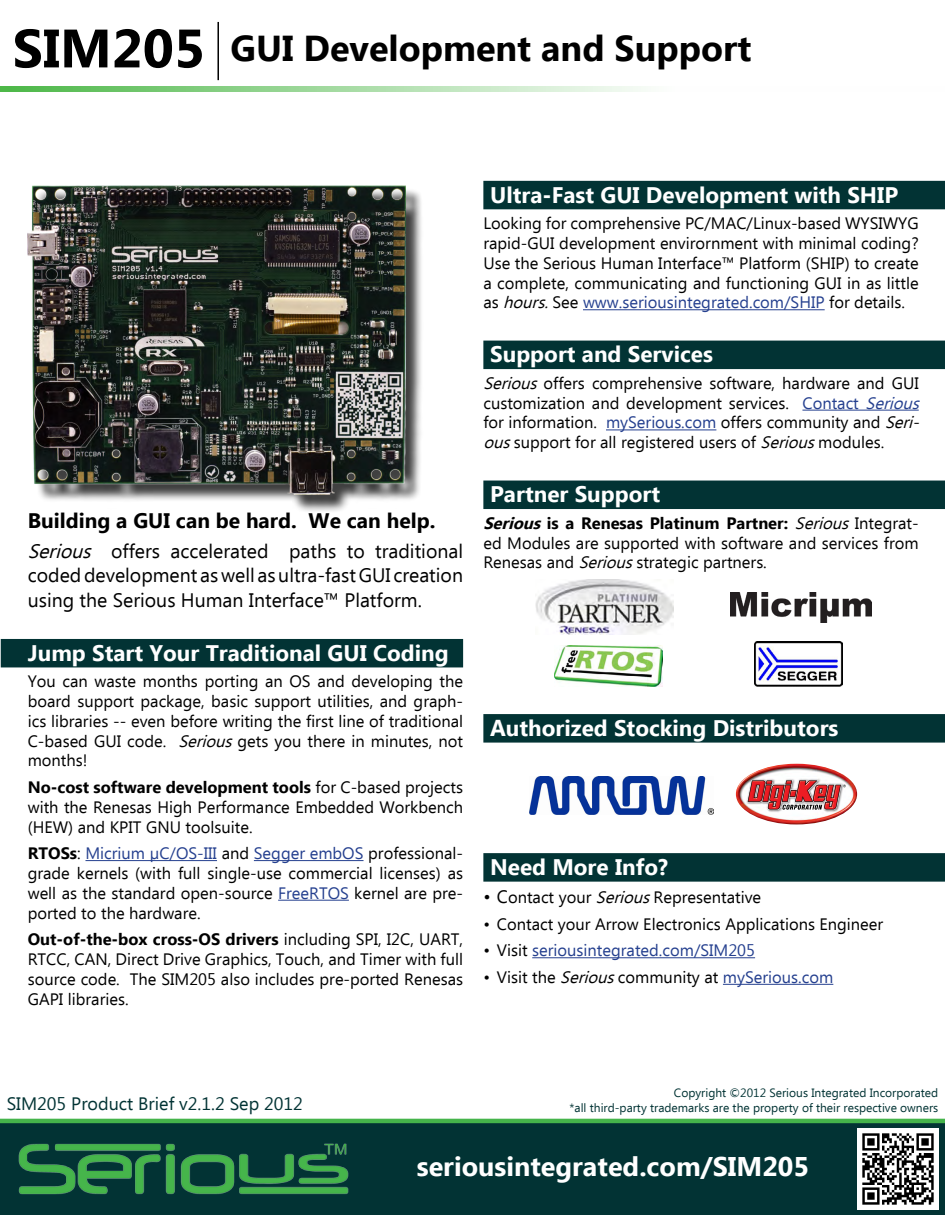
<style>
.page{position:relative;width:945px;height:1215px;background:#fff}
.page>*{position:absolute;margin:0;border:0;box-sizing:border-box;transform-origin:0 0}
.t1{font:700 36px "Ebrima";color:#000}
.t2{font:700 27px "Ebrima";color:#fff}
.t3{font:700 22.5px "Ebrima";color:#fff}
.t4{font:700 21px "Ebrima";color:#000}
.t5{font:19.5px/23.4px "Ebrima";color:#000}
.t6{font:18px "Ebrima";color:#023334}
.t7{font:16.5px/19.8px "Ebrima";color:#000;text-align:justify}
.t8{font:16.5px "Ebrima";color:#25408f}
.t9{font:12px "Ebrima";color:#023334}
.s1{font-size:54px}
.s2{font-style:italic}
.s3{font-weight:700}
.s4{color:#25408f}
.s5{font-style:italic;color:#25408f}
.s6{font-weight:700;font-style:italic}
.s7{font-size:18px}
.s8{color:#000}
</style>
<div class="page">
<div style="left:0;top:1123px;width:945px;height:92px;background:#023334"></div>
<img style="left:0;top:87px;width:643px;height:4px">
<hr style="left:0;top:1119px;width:945px;height:4px;background:#45b44b">
<div style="left:1px;top:639px;width:462px;height:28px;background:#023334"></div>
<hr style="left:85px;top:860px;width:132px;height:1px;background:#25408f">
<hr style="left:254px;top:860px;width:110px;height:1px;background:#25408f">
<hr style="left:278px;top:900px;width:71px;height:1px;background:#25408f">
<div style="left:30px;top:188px;width:394px;height:326px;background:#000;opacity:.75"></div>
<img style="left:28px;top:186px;width:377px;height:309px">
<div style="left:483px;top:181px;width:462px;height:28px;background:#023334"></div>
<hr style="left:583px;top:309px;width:242px;height:1px;background:#25408f">
<div style="left:483px;top:341px;width:462px;height:28px;background:#023334"></div>
<hr style="left:802px;top:410px;width:117px;height:1px;background:#25408f">
<hr style="left:606px;top:429px;width:110px;height:1px;background:#25408f">
<div style="left:483px;top:481px;width:462px;height:28px;background:#023334"></div>
<div style="left:483px;top:714px;width:462px;height:29px;background:#023334"></div>
<div style="left:483px;top:853px;width:462px;height:29px;background:#023334"></div>
<hr style="left:532px;top:957px;width:223px;height:1px;background:#25408f">
<hr style="left:723px;top:984px;width:110px;height:1px;background:#25408f">
<img style="left:535px;top:580px;width:139px;height:54px">
<img style="left:555px;top:646px;width:107px;height:40px">
<img style="left:754px;top:641px;width:89px;height:45px">
<img style="left:731px;top:592px;width:140px;height:31px">
<hr style="left:217px;top:22px;width:2px;height:58px;background:#000">
<img style="left:736px;top:764px;width:121px;height:60px">
<svg style="left:747px;top:780px;width:99px;height:30px;background:#bf6c6e"></svg>
<img style="left:529px;top:777px;width:184px;height:37px">
<img style="left:18px;top:1143px;width:331px;height:52px">
<img style="left:857px;top:1128px;width:81px;height:81px">
<h1 class="t1" style="left:13px;top:21px;width:740px"><span class="s1">SIM205</span> GUI Development and Support</h1>
<p class="t4" style="left:28px;top:505px;width:409px">Building a GUI can be hard. We can help.</p>
<p class="t5" style="left:28px;top:541px;width:437px"><span class="s2">Serious</span> offers accelerated paths to traditional coded development as well as ultra-fast GUI creation</p>
<p class="t5" style="left:28px;top:589px;width:396px">using the Serious Human Interface™ Platform.</p>
<h3 class="t3" style="left:28px;top:636px;width:422px">Jump Start Your Traditional GUI Coding</h3>
<p class="t7" style="left:28px;top:673px;width:437px">You can waste months porting an OS and developing the board support package, basic support utilities, and graph&shy;ics libraries -- even before writing the first line of traditional C-based GUI code. <span class="s2">Serious</span>gets you there in minutes, not months!</p>
<p class="t7" style="left:28px;top:778px;width:437px"><span class="s3">No-cost software development tools</span> for C-based projects with the Renesas High Performance Embedded Workbench (HEW) and KPIT GNU toolsuite.</p>
<p class="t7" style="left:28px;top:844px;width:437px"><span class="s3">RTOSs</span>: <span class="s4">Micrium μC/OS-III</span> and <span class="s4">Segger embOS</span> professional&shy;grade kernels (with full single-use commercial licenses) as well as the standard open-source <span class="s4">FreeRTOS</span> kernel are pre&shy;ported to the hardware.</p>
<p class="t7" style="left:28px;top:930px;width:437px"><span class="s3">Out-of-the-box cross-OS drivers</span> including SPI, I2C, UART, RTCC, CAN, Direct Drive Graphics, Touch, and Timer with full source code. The SIM205 also includes pre-ported Renesas GAPI libraries.</p>
<h3 class="t3" style="left:490px;top:178px;width:410px">Ultra-Fast GUI Development with SHIP</h3>
<p class="t7" style="left:483px;top:214px;width:437px">Looking for comprehensive PC/MAC/Linux-based WYSIWYG rapid-GUI development envirornment with minimal coding?<br>Use the Serious Human Interface™ Platform (SHIP) to create a complete, communicating and functioning GUI in as little as <span class="s2">hours.</span>See <span class="s4">www.seriousintegrated.com/SHIP</span> for details.</p>
<h3 class="t3" style="left:490px;top:338px;width:224px">Support and Services</h3>
<p class="t7" style="left:483px;top:374px;width:444px;text-align:left"><span class="s2">Serious</span>offers comprehensive software, hardware and GUI customization and development services. <span class="s4">Contact</span> <span class="s5">Serious </span>for information. <span class="s4">mySerious.com</span> offers community and <span class="s2">Seri&shy;ous</span>support for all registered users of <span class="s2">Serious</span>modules.</p>
<h3 class="t3" style="left:490px;top:478px;width:172px">Partner Support</h3>
<p class="t7" style="left:483px;top:514px;width:437px"><span class="s6">Serious</span><span class="s3">is a Renesas Platinum Partner:</span> <span class="s2">Serious</span>Integrat&shy;ed Modules are supported with software and services from Renesas and <span class="s2">Serious</span>strategic partners.</p>
<h3 class="t3" style="left:490px;top:711px;width:350px">Authorized Stocking Distributors</h3>
<h3 class="t3" style="left:490px;top:850px;width:179px">Need More Info?</h3>
<p class="t7" style="left:483px;top:889px;width:279px"><span class="s7">• C</span>ontact your <span class="s2">Serious</span>Representative</p>
<p class="t7" style="left:483px;top:915px;width:401px">• Contact your Arrow Electronics Applications Engineer</p>
<p class="t8" style="left:483px;top:939px;width:273px"><span class="s8">• Visit</span> seriousintegrated.com/SIM205</p>
<p class="t7" style="left:483px;top:968px;width:351px">• Visit the <span class="s2">Serious</span>community at <span class="s4">mySerious.com</span></p>
<p class="t9" style="left:674px;top:1085px;width:266px">Copyright ©2012 Serious Integrated Incorporated</p>
<p class="t6" style="left:7px;top:1091px;width:298px">SIM205 Product Brief v2.1.2 Sep 2012</p>
<p class="t9" style="left:570px;top:1099px;width:370px">*all third-party trademarks are the property of their respective owners</p>
<h2 class="t2" style="left:417px;top:1146px;width:394px">seriousintegrated.com/SIM205</h2>
</div>
